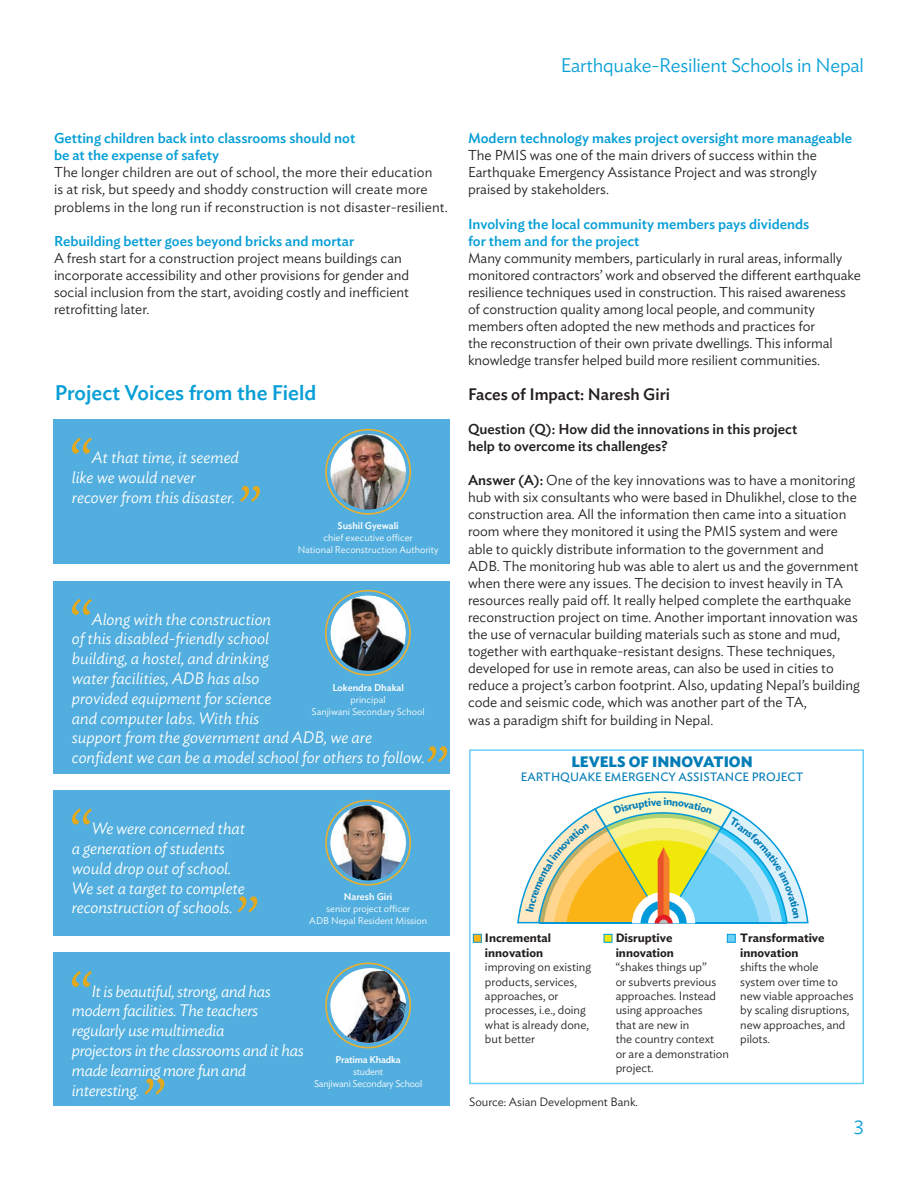
<style>
.page{position:relative;width:918px;height:1188px;background:#fff}
.page>*{position:absolute;margin:0;border:0;box-sizing:border-box;transform-origin:0 0}
.t1{font:500 21px "Ideal Sans";color:#089fd6}
.t2{font:300 19.5px "Ideal Sans";letter-spacing:-.01em;color:#089fd6}
.t3{font:italic 300 16.5px/19.8px "Ideal Sans";letter-spacing:-.005em;color:#fff}
.t4{font:500 16.5px "Ideal Sans";color:#231f20}
.t5{font:700 15px "Ideal Sans";color:#007cb6}
.t6{font:300 14.25px/17.1px "Ideal Sans";color:#231f20}
.t7{font:500 14.25px/17.1px "Ideal Sans";color:#089fd6}
.t8{font:500 14.25px/17.1px "Ideal Sans";color:#231f20}
.t9{font:300 12px/14.4px "Ideal Sans";color:#231f20}
.t10{font:600 12px/14.4px "Ideal Sans";color:#231f20}
.t11{font:12px "Ideal Sans";color:#007cb6}
.t12{font:300 9.75px/12px "Ideal Sans";color:#fff;text-align:center}
.t13{font:500 9.75px "Ideal Sans";color:#fff}
.t14{font:300 9.75px/12px "Ideal Sans";letter-spacing:-.02em;color:#fff;text-align:center}
.t15{font:500 9.75px "Ideal Sans";letter-spacing:-.02em;color:#fff}
.s1{font-weight:500}
</style>
<div class="page">
<div style="left:54px;top:420px;width:396px;height:144px;background:#51aede"></div>
<svg style="left:72px;top:438px;width:20px;height:16px"></svg>
<svg style="left:240px;top:486px;width:20px;height:16px"></svg>
<img style="left:330px;top:434px;width:76px;height:76px;border-radius:38px">
<div style="left:325px;top:429px;width:86px;height:86px;border:2px solid #e6b034;border-radius:50%"></div>
<div style="left:54px;top:581px;width:396px;height:193px;background:#51aede"></div>
<svg style="left:72px;top:599px;width:20px;height:16px"></svg>
<svg style="left:427px;top:746px;width:20px;height:16px"></svg>
<svg style="left:330px;top:595px;width:76px;height:76px;background:#848282"></svg>
<img style="left:337px;top:598px;width:17px;height:13px">
<div style="left:325px;top:590px;width:86px;height:86px;border:2px solid #e6b034;border-radius:50%"></div>
<div style="left:54px;top:790px;width:396px;height:146px;background:#51aede"></div>
<svg style="left:72px;top:808px;width:20px;height:17px"></svg>
<svg style="left:237px;top:896px;width:20px;height:16px"></svg>
<img style="left:330px;top:805px;width:76px;height:75px;border-radius:38px">
<div style="left:325px;top:800px;width:86px;height:86px;border:2px solid #e6b034;border-radius:50%"></div>
<div style="left:54px;top:953px;width:396px;height:153px;background:#51aede"></div>
<svg style="left:72px;top:971px;width:20px;height:16px"></svg>
<svg style="left:145px;top:1079px;width:19px;height:16px"></svg>
<svg style="left:330px;top:968px;width:64px;height:73px"></svg>
<img style="left:344px;top:971px;width:62px;height:72px">
<div style="left:325px;top:963px;width:86px;height:85px;border:2px solid #e6b034;border-radius:50%"></div>
<div style="left:469px;top:749px;width:395px;height:335px;border:2px solid #6bcff6"></div>
<div style="left:473px;top:934px;width:9px;height:9px;background:#fbb416;border:1px solid #009ada"></div>
<div style="left:604px;top:934px;width:8px;height:9px;background:#f1e809;border:1px solid #009ada"></div>
<div style="left:727px;top:934px;width:9px;height:9px;background:#6bcff6;border:1px solid #009ada"></div>
<svg style="left:517px;top:791px;width:292px;height:132px"></svg>
<h2 class="t2" style="left:561px;top:50px;width:305px">Earthquake-Resilient Schools in Nepal</h2>
<p class="t7" style="left:54px;top:128px;width:303px">Getting children back into classrooms should not be at the expense of safety</p>
<p class="t6" style="left:54px;top:163px;width:395px">The longer children are out of school, the more their education<br>is at risk, but speedy and shoddy construction will create more problems in the long run if reconstruction is not disaster-resilient.</p>
<p class="t7" style="left:54px;top:231px;width:302px">Rebuilding better goes beyond bricks and mortar</p>
<p class="t6" style="left:54px;top:248px;width:357px">A fresh start for a construction project means buildings can incorporate accessibility and other provisions for gender and social inclusion from the start, avoiding costly and inefficient retrofitting later.</p>
<h1 class="t1" style="left:55px;top:376px;width:263px">Project Voices from the Field</h1>
<p class="t3" style="left:72px;top:446px;width:169px;text-indent:20px">At that time, it seemed like we would never recover from this disaster.</p>
<p class="t13" style="left:338px;top:518px;width:63px">Sushil Gyewali</p>
<p class="t12" style="left:298px;top:531px;width:142px">chief executive officer<br>National Reconstruction Authority</p>
<p class="t3" style="left:72px;top:607px;width:354px;text-indent:20px">Along with the construction<br>of this disabled-friendly school<br>building, a hostel, and drinking<br>water facilities, ADB has also<br>provided equipment for science<br>and computer labs. With this<br>support from the government and ADB, we are confident we can be a model school for others to follow.</p>
<p class="t13" style="left:332px;top:680px;width:73px">Lokendra Dhakal</p>
<p class="t12" style="left:312px;top:692px;width:115px">principal<br>Sanjiwani Secondary School</p>
<p class="t3" style="left:72px;top:817px;width:175px;text-indent:20px">We were concerned that a generation of students would drop out of school.<br>We set a target to complete reconstruction of schools.</p>
<p class="t13" style="left:344px;top:889px;width:50px">Naresh Giri</p>
<p class="t12" style="left:309px;top:902px;width:119px">senior project officer<br>ADB Nepal Resident Mission</p>
<p class="t3" style="left:72px;top:979px;width:234px;text-indent:20px">It is beautiful, strong, and has modern facilities. The teachers regularly use multimedia<br>projectors in the classrooms and it has made learning more fun and interesting.</p>
<p class="t15" style="left:336px;top:1052px;width:67px">Pratima Khadka</p>
<p class="t14" style="left:314px;top:1064px;width:110px">student<br>Sanjiwani Secondary School</p>
<p class="t7" style="left:468px;top:128px;width:386px">Modern technology makes project oversight more manageable</p>
<p class="t6" style="left:468px;top:145px;width:350px;text-align:justify">The PMIS was one of the main drivers of success within the Earthquake Emergency Assistance Project and was strongly praised by stakeholders.</p>
<p class="t7" style="left:468px;top:214px;width:343px">Involving the local community members pays dividends for them and for the project</p>
<p class="t6" style="left:468px;top:248px;width:394px">Many community members, particularly in rural areas, informally monitored contractors’ work and observed the different earthquake resilience techniques used in construction. This raised awareness of construction quality among local people, and community members often adopted the new methods and practices for<br>the reconstruction of their own private dwellings. This informal knowledge transfer helped build more resilient communities.</p>
<p class="t4" style="left:468px;top:381px;width:203px">Faces of Impact: Naresh Giri</p>
<p class="t8" style="left:468px;top:419px;width:331px">Question (Q): How did the innovations in this project help to overcome its challenges?</p>
<p class="t6" style="left:468px;top:470px;width:393px"><span class="s1">Answer (A):</span> One of the key innovations was to have a monitoring hub with six consultants who were based in Dhulikhel, close to the construction area. All the information then came into a situation room where they monitored it using the PMIS system and were able to quickly distribute information to the government and<br>ADB. The monitoring hub was able to alert us and the government when there were any issues. The decision to invest heavily in TA resources really paid off. It really helped complete the earthquake reconstruction project on time. Another important innovation was the use of vernacular building materials such as stone and mud, together with earthquake-resistant designs. These techniques, developed for use in remote areas, can also be used in cities to reduce a project’s carbon footprint. Also, updating Nepal’s building code and seismic code, which was another part of the TA,<br>was a paradigm shift for building in Nepal.</p>
<p class="t5" style="left:571px;top:750px;width:183px">LEVELS OF INNOVATION</p>
<p class="t11" style="left:521px;top:768px;width:284px">EARTHQUAKE EMERGENCY ASSISTANCE PROJECT</p>
<p class="t10" style="left:485px;top:930px;width:68px">Incremental innovation</p>
<p class="t9" style="left:485px;top:959px;width:108px">improving on existing products, services, approaches, or processes, i.e., doing what is already done, but better</p>
<p class="t10" style="left:616px;top:930px;width:60px">Disruptive innovation</p>
<p class="t9" style="left:616px;top:959px;width:115px">“shakes things up”<br>or subverts previous approaches. Instead using approaches<br>that are new in<br>the country context<br>or are a demonstration project.</p>
<p class="t9" style="left:469px;top:1094px;width:170px">Source: Asian Development Bank.</p>
<p class="t10" style="left:740px;top:930px;width:86px">Transformative innovation</p>
<p class="t9" style="left:740px;top:959px;width:115px">shifts the whole system over time to new viable approaches by scaling disruptions, new approaches, and pilots.</p>
<h2 class="t2" style="left:854px;top:1112px;width:12px">3</h2>
</div>
